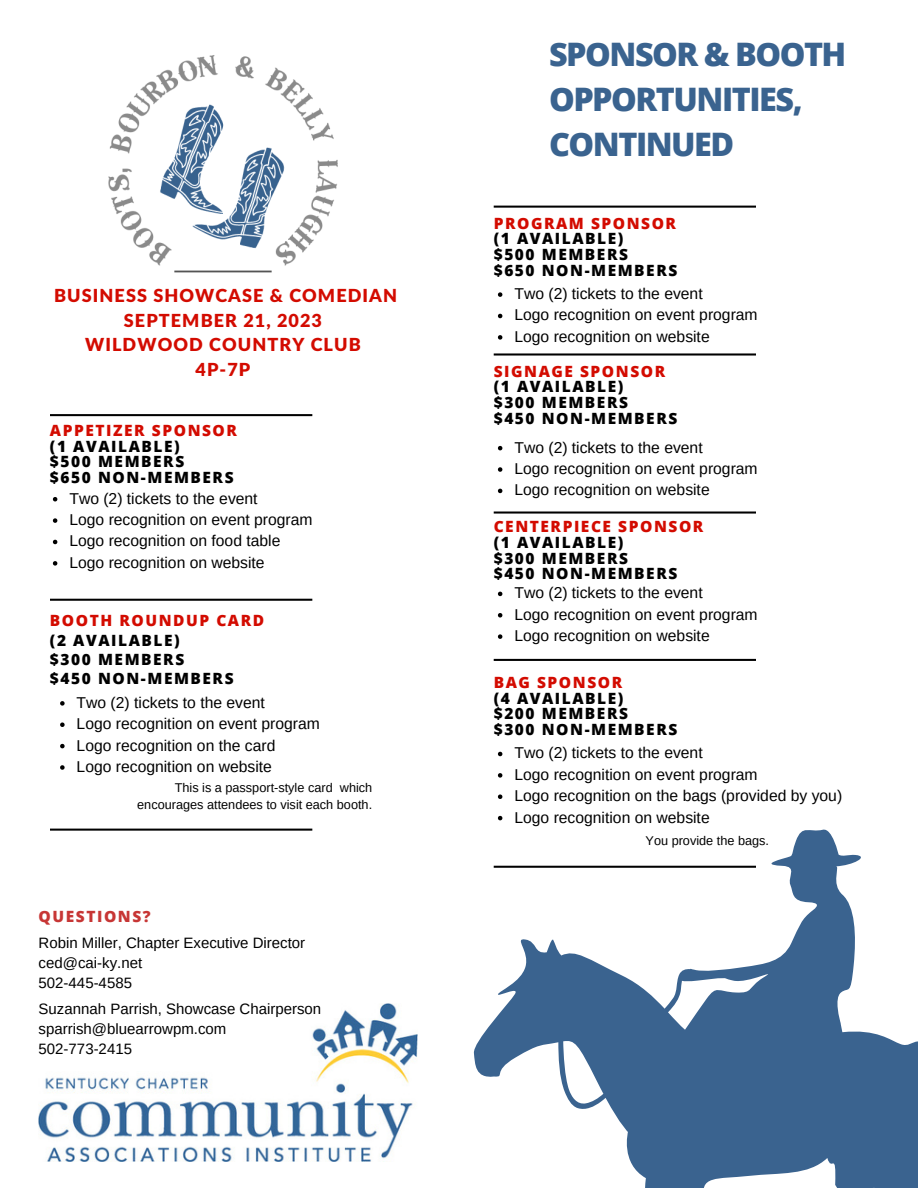
<style>
.page{position:relative;width:918px;height:1188px;background:#fff}
.page>*{position:absolute;margin:0;border:0;box-sizing:border-box;transform-origin:0 0}
.t1{font:800 32.4px/45px "Open Sans";letter-spacing:-.045em;color:#3a638f}
.t2{font:900 18px "Lato Latin";letter-spacing:.06em;color:#d30b00}
.t3{font:15.75px "Arimo";color:#000}
.t4{font:800 15.45px "Open Sans";letter-spacing:.1em;color:#000}
.t5{font:800 15.45px "Open Sans";letter-spacing:.1em;color:#d30b00}
.t6{font:800 15.45px "Open Sans";letter-spacing:.1em;color:#c73635}
.t7{font:15px "Arimo";color:#000}
.t8{font:12.75px/17px "Arimo";color:#000;text-align:right}
</style>
<div class="page">
<svg style="left:474px;top:829px;width:444px;height:359px"></svg>
<img style="left:39px;top:1003px;width:379px;height:159px">
<img style="left:108px;top:55px;width:230px;height:218px">
<svg style="left:498px;top:752px;width:4px;height:4px"></svg>
<svg style="left:498px;top:773px;width:4px;height:5px"></svg>
<svg style="left:498px;top:794px;width:4px;height:5px"></svg>
<svg style="left:498px;top:816px;width:4px;height:4px"></svg>
<svg style="left:50px;top:414px;width:262px;height:2px"></svg>
<svg style="left:50px;top:599px;width:262px;height:2px"></svg>
<svg style="left:60px;top:701px;width:5px;height:5px"></svg>
<svg style="left:60px;top:722px;width:5px;height:5px"></svg>
<svg style="left:60px;top:744px;width:5px;height:4px"></svg>
<svg style="left:60px;top:765px;width:5px;height:5px"></svg>
<svg style="left:494px;top:206px;width:262px;height:2px"></svg>
<svg style="left:494px;top:866px;width:262px;height:2px"></svg>
<svg style="left:50px;top:829px;width:262px;height:2px"></svg>
<svg style="left:498px;top:446px;width:4px;height:4px"></svg>
<svg style="left:498px;top:467px;width:4px;height:5px"></svg>
<svg style="left:498px;top:489px;width:4px;height:4px"></svg>
<svg style="left:494px;top:353px;width:262px;height:3px"></svg>
<svg style="left:494px;top:511px;width:262px;height:3px"></svg>
<svg style="left:53px;top:497px;width:4px;height:4px"></svg>
<svg style="left:53px;top:518px;width:4px;height:5px"></svg>
<svg style="left:53px;top:540px;width:4px;height:4px"></svg>
<svg style="left:53px;top:561px;width:4px;height:5px"></svg>
<svg style="left:498px;top:292px;width:4px;height:5px"></svg>
<svg style="left:498px;top:314px;width:4px;height:4px"></svg>
<svg style="left:498px;top:335px;width:4px;height:5px"></svg>
<svg style="left:494px;top:659px;width:262px;height:2px"></svg>
<svg style="left:498px;top:592px;width:4px;height:4px"></svg>
<svg style="left:498px;top:613px;width:4px;height:5px"></svg>
<svg style="left:498px;top:634px;width:4px;height:5px"></svg>
<p class="t2" style="left:54px;top:287px;width:344px">BUSINESS SHOWCASE &amp; COMEDIAN</p>
<p class="t2" style="left:124px;top:312px;width:200px">SEPTEMBER 21, 2023</p>
<p class="t2" style="left:85px;top:337px;width:277px">WILDWOOD COUNTRY CLUB</p>
<p class="t2" style="left:196px;top:361px;width:56px">4P-7P</p>
<p class="t5" style="left:50px;top:419px;width:189px">APPETIZER SPONSOR</p>
<p class="t4" style="left:50px;top:435px;width:131px">(1 AVAILABLE)</p>
<p class="t4" style="left:50px;top:451px;width:136px">$500 MEMBERS</p>
<p class="t4" style="left:50px;top:467px;width:185px">$650 NON-MEMBERS</p>
<p class="t3" style="left:69px;top:489px;width:190px">Two (2) tickets to the event</p>
<p class="t3" style="left:69px;top:511px;width:245px">Logo recognition on event program</p>
<p class="t3" style="left:69px;top:532px;width:212px">Logo recognition on food table</p>
<p class="t3" style="left:69px;top:554px;width:197px">Logo recognition on website</p>
<p class="t5" style="left:50px;top:610px;width:216px">BOOTH ROUNDUP CARD</p>
<p class="t4" style="left:50px;top:629px;width:131px">(2 AVAILABLE)</p>
<p class="t4" style="left:50px;top:648px;width:136px">$300 MEMBERS</p>
<p class="t4" style="left:50px;top:667px;width:185px">$450 NON-MEMBERS</p>
<p class="t3" style="left:77px;top:694px;width:190px">Two (2) tickets to the event</p>
<p class="t3" style="left:77px;top:715px;width:245px">Logo recognition on event program</p>
<p class="t3" style="left:77px;top:736px;width:200px">Logo recognition on the card</p>
<p class="t3" style="left:77px;top:758px;width:197px">Logo recognition on website</p>
<p class="t8" style="left:137px;top:779px;width:237px">This is a passport-style card which encourages attendees to visit each booth.</p>
<p class="t6" style="left:39px;top:905px;width:114px">QUESTIONS?</p>
<p class="t7" style="left:39px;top:934px;width:268px">Robin Miller, Chapter Executive Director</p>
<p class="t7" style="left:39px;top:954px;width:105px">ced@cai-ky.net</p>
<p class="t7" style="left:39px;top:975px;width:95px">502-445-4585</p>
<p class="t7" style="left:39px;top:1000px;width:284px">Suzannah Parrish, Showcase Chairperson</p>
<p class="t7" style="left:39px;top:1020px;width:189px">sparrish@bluearrowpm.com</p>
<p class="t7" style="left:39px;top:1040px;width:95px">502-773-2415</p>
<p class="t1" style="left:549px;top:31px;width:299px">SPONSOR &amp; BOOTH<br>OPPORTUNITIES,</p>
<p class="t1" style="left:549px;top:121px;width:187px">CONTINUED</p>
<p class="t5" style="left:494px;top:212px;width:184px">PROGRAM SPONSOR</p>
<p class="t4" style="left:494px;top:228px;width:131px">(1 AVAILABLE)</p>
<p class="t4" style="left:494px;top:244px;width:136px">$500 MEMBERS</p>
<p class="t4" style="left:494px;top:259px;width:185px">$650 NON-MEMBERS</p>
<p class="t3" style="left:514px;top:285px;width:190px">Two (2) tickets to the event</p>
<p class="t3" style="left:514px;top:306px;width:245px">Logo recognition on event program</p>
<p class="t3" style="left:514px;top:328px;width:197px">Logo recognition on website</p>
<p class="t5" style="left:494px;top:360px;width:173px">SIGNAGE SPONSOR</p>
<p class="t4" style="left:494px;top:376px;width:131px">(1 AVAILABLE)</p>
<p class="t4" style="left:494px;top:392px;width:136px">$300 MEMBERS</p>
<p class="t4" style="left:494px;top:407px;width:185px">$450 NON-MEMBERS</p>
<p class="t3" style="left:514px;top:438px;width:190px">Two (2) tickets to the event</p>
<p class="t3" style="left:514px;top:460px;width:245px">Logo recognition on event program</p>
<p class="t3" style="left:514px;top:481px;width:197px">Logo recognition on website</p>
<p class="t5" style="left:494px;top:516px;width:211px">CENTERPIECE SPONSOR</p>
<p class="t4" style="left:494px;top:531px;width:131px">(1 AVAILABLE)</p>
<p class="t4" style="left:494px;top:547px;width:136px">$300 MEMBERS</p>
<p class="t4" style="left:494px;top:563px;width:185px">$450 NON-MEMBERS</p>
<p class="t3" style="left:514px;top:584px;width:190px">Two (2) tickets to the event</p>
<p class="t3" style="left:514px;top:606px;width:245px">Logo recognition on event program</p>
<p class="t3" style="left:514px;top:627px;width:197px">Logo recognition on website</p>
<p class="t5" style="left:494px;top:671px;width:130px">BAG SPONSOR</p>
<p class="t4" style="left:494px;top:687px;width:131px">(4 AVAILABLE)</p>
<p class="t4" style="left:494px;top:703px;width:136px">$200 MEMBERS</p>
<p class="t4" style="left:494px;top:719px;width:185px">$300 NON-MEMBERS</p>
<p class="t3" style="left:514px;top:744px;width:190px">Two (2) tickets to the event</p>
<p class="t3" style="left:514px;top:766px;width:245px">Logo recognition on event program</p>
<p class="t3" style="left:514px;top:787px;width:329px">Logo recognition on the bags (provided by you)</p>
<p class="t3" style="left:514px;top:808px;width:197px">Logo recognition on website</p>
<p class="t8" style="left:646px;top:832px;width:125px">You provide the bags.</p>
</div>
